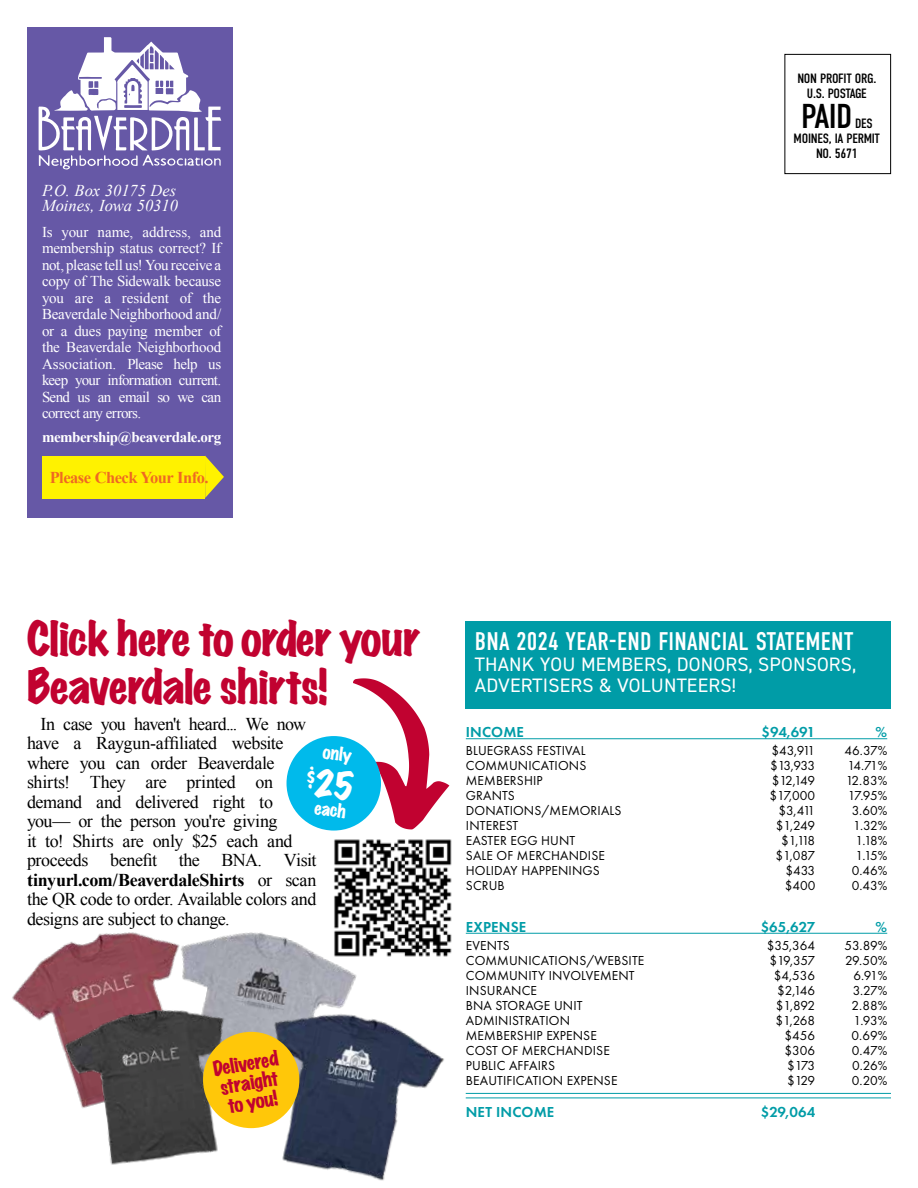
<style>
.page{position:relative;width:918px;height:1188px;background:#fff}
.page>*{position:absolute;margin:0;border:0;box-sizing:border-box;transform-origin:0 0}
.t1{font:expanded 42.75px/48px "Marker Felt";letter-spacing:-.015em;color:#c10230}
.t2{font:34.5px "DIN Condensed";color:#000;scale:1.05 1}
.t3{font:25.5px "DIN Condensed";letter-spacing:.01em;color:#fff}
.t4{font:19.5px/21px "DIN2014";letter-spacing:.01em;color:#fff}
.t5{font:expanded 18.45px/19.5px "Marker Felt";color:#c10230}
.t6{font:18px/19.5px "Times New Roman";letter-spacing:-.025em;color:#000}
.t7{font:expanded 16.8px "Marker Felt";color:#fff}
.t8{font:italic 16.5px/15px "Times New Roman";color:#fff}
.t9{font:700 16.5px "Times New Roman";letter-spacing:-.03em;color:#ef6922}
.t10{font:15px/16.5px "Times New Roman";letter-spacing:-.045em;color:#fff;text-align:justify}
.t11{font:600 15px "Futura PT";letter-spacing:.01em;color:#009ca7}
.t12{font:700 15px "Times New Roman";letter-spacing:-.03em;color:#fff}
.t13{font:13.5px "Futura PT";letter-spacing:.01em;color:#000}
.t14{font:13.5px/15px "DIN Condensed";letter-spacing:-.02em;color:#000;text-align:center;scale:1.05 1}
.s1{font-weight:700}
</style>
<div class="page">
<div style="left:784px;top:54px;width:107px;height:120px;border:1px solid #000"></div>
<div style="left:27px;top:27px;width:206px;height:490px;background:#6658a6"></div>
<svg style="left:39px;top:37px;width:182px;height:133px"></svg>
<div style="left:42px;top:456px;width:163px;height:42px;background:#fff200"></div>
<svg style="left:205px;top:456px;width:19px;height:42px"></svg>
<div style="left:466px;top:621px;width:425px;height:88px;background:#009ca7"></div>
<hr style="left:466px;top:738px;width:421px;height:1px;background:#009ca7">
<hr style="left:466px;top:933px;width:421px;height:1px;background:#009ca7">
<hr style="left:466px;top:1093px;width:425px;height:1px;background:#009ca7">
<hr style="left:466px;top:1097px;width:425px;height:1px;background:#009ca7">
<img style="left:218px;top:932px;width:139px;height:68px">
<img style="left:12px;top:932px;width:206px;height:104px">
<img style="left:59px;top:1000px;width:185px;height:165px">
<img style="left:244px;top:996px;width:200px;height:185px">
<div style="left:203px;top:1032px;width:96px;height:96px;background:#ffc709;border-radius:50%"></div>
<img style="left:330px;top:839px;width:122px;height:121px">
<div style="left:287px;top:736px;width:94px;height:95px;background:#00baeb;border-radius:50%"></div>
<svg style="left:306px;top:678px;width:143px;height:151px"></svg>
<p class="t8" style="left:42px;top:182px;width:138px">P.O. Box 30175 Des<br>Moines, Iowa 50310</p>
<p class="t10" style="left:42px;top:223px;width:181px">Is your name, address, and membership status correct? If not, please tell us! You receive a copy of The Sidewalk because you are a resident of the Beaverdale Neighborhood and/ or a dues paying member of the Beaverdale Neighborhood Association. Please help us keep your information current.<br>Send us an email so we can correct any errors.</p>
<p class="t12" style="left:42px;top:427px;width:181px">membership@beaverdale.org</p>
<p class="t9" style="left:50px;top:466px;width:160px">Please Check Your Info.</p>
<p class="t14" style="left:797px;top:71px;width:77px">NON PROFIT ORG.<br>U.S. POSTAGE</p>
<h2 class="t2" style="left:801px;top:97px;width:50px">PAID</h2>
<p class="t14" style="left:855px;top:116px;width:18px">DES</p>
<p class="t14" style="left:794px;top:131px;width:84px">MOINES, IA PERMIT</p>
<p class="t14" style="left:816px;top:146px;width:41px">NO. 5671</p>
<h1 class="t1" style="left:27px;top:614px;width:395px">Click here to order your<br>Beaverdale shirts!</h1>
<p class="t6" style="left:27px;top:714px;width:291px;text-indent:14px">In case you haven't heard... We now have a Raygun-affiliated website where you can order Beaverdale shirts! They are printed on demand and delivered right to you— or the person you're giving<br>it to! Shirts are only $25 each and proceeds benefit the BNA. Visit <span class="s1">tinyurl.com/BeaverdaleShirts</span> or scan the QR code to order. Available colors and designs are subject to change.</p>
<p class="t7" style="left:325px;top:739px;width:31px;rotate:7deg">only</p>
<p class="t7" style="left:316px;top:795px;width:33px;rotate:7deg">each</p>
<h3 class="t5" style="left:212px;top:1059px;width:68px;rotate:-10deg">Delivered straight to you!</h3>
<h3 class="t3" style="left:475px;top:627px;width:380px">BNA 2024 YEAR-END FINANCIAL STATEMENT</h3>
<h3 class="t4" style="left:475px;top:654px;width:383px">THANK YOU MEMBERS, DONORS, SPONSORS,<br>ADVERTISERS &amp; VOLUNTEERS!</h3>
<p class="t11" style="left:466px;top:723px;width:60px">INCOME</p>
<p class="t11" style="left:762px;top:723px;width:55px">$94,691</p>
<p class="t11" style="left:876px;top:723px;width:13px">%</p>
<p class="t13" style="left:466px;top:743px;width:121px">BLUEGRASS FESTIVAL</p>
<p class="t13" style="left:772px;top:743px;width:45px">$43,911</p>
<p class="t13" style="left:845px;top:743px;width:44px">46.37%</p>
<p class="t13" style="left:466px;top:758px;width:122px">COMMUNICATIONS</p>
<p class="t13" style="left:770px;top:758px;width:47px">$13,933</p>
<p class="t13" style="left:847px;top:758px;width:41px">14.71%</p>
<p class="t13" style="left:466px;top:773px;width:78px">MEMBERSHIP</p>
<p class="t13" style="left:772px;top:773px;width:45px">$12,149</p>
<p class="t13" style="left:846px;top:773px;width:43px">12.83%</p>
<p class="t13" style="left:466px;top:788px;width:50px">GRANTS</p>
<p class="t13" style="left:770px;top:788px;width:47px">$17,000</p>
<p class="t13" style="left:848px;top:788px;width:41px">17.95%</p>
<p class="t13" style="left:466px;top:803px;width:157px">DONATIONS/MEMORIALS</p>
<p class="t13" style="left:779px;top:803px;width:38px">$3,411</p>
<p class="t13" style="left:852px;top:803px;width:37px">3.60%</p>
<p class="t13" style="left:466px;top:818px;width:54px">INTEREST</p>
<p class="t13" style="left:776px;top:818px;width:41px">$1,249</p>
<p class="t13" style="left:853px;top:818px;width:36px">1.32%</p>
<p class="t13" style="left:466px;top:833px;width:111px">EASTER EGG HUNT</p>
<p class="t13" style="left:781px;top:833px;width:36px">$1,118</p>
<p class="t13" style="left:856px;top:833px;width:33px">1.18%</p>
<p class="t13" style="left:466px;top:848px;width:141px">SALE OF MERCHANDISE</p>
<p class="t13" style="left:776px;top:848px;width:41px">$1,087</p>
<p class="t13" style="left:856px;top:848px;width:33px">1.15%</p>
<p class="t13" style="left:466px;top:863px;width:136px">HOLIDAY HAPPENINGS</p>
<p class="t13" style="left:785px;top:863px;width:31px">$433</p>
<p class="t13" style="left:852px;top:863px;width:37px">0.46%</p>
<p class="t13" style="left:466px;top:878px;width:40px">SCRUB</p>
<p class="t13" style="left:785px;top:878px;width:32px">$400</p>
<p class="t13" style="left:852px;top:878px;width:37px">0.43%</p>
<p class="t11" style="left:466px;top:917px;width:62px">EXPENSE</p>
<p class="t11" style="left:761px;top:917px;width:56px">$65,627</p>
<p class="t11" style="left:876px;top:917px;width:13px">%</p>
<p class="t13" style="left:466px;top:937px;width:45px">EVENTS</p>
<p class="t13" style="left:767px;top:937px;width:50px">$35,364</p>
<p class="t13" style="left:845px;top:937px;width:44px">53.89%</p>
<p class="t13" style="left:466px;top:952px;width:180px">COMMUNICATIONS/WEBSITE</p>
<p class="t13" style="left:769px;top:952px;width:47px">$19,357</p>
<p class="t13" style="left:845px;top:952px;width:44px">29.50%</p>
<p class="t13" style="left:466px;top:967px;width:170px">COMMUNITY INVOLVEMENT</p>
<p class="t13" style="left:774px;top:967px;width:43px">$4,536</p>
<p class="t13" style="left:854px;top:967px;width:35px">6.91%</p>
<p class="t13" style="left:466px;top:982px;width:73px">INSURANCE</p>
<p class="t13" style="left:777px;top:982px;width:40px">$2,146</p>
<p class="t13" style="left:853px;top:982px;width:36px">3.27%</p>
<p class="t13" style="left:466px;top:997px;width:118px">BNA STORAGE UNIT</p>
<p class="t13" style="left:776px;top:997px;width:41px">$1,892</p>
<p class="t13" style="left:852px;top:997px;width:37px">2.88%</p>
<p class="t13" style="left:466px;top:1012px;width:106px">ADMINISTRATION</p>
<p class="t13" style="left:775px;top:1012px;width:41px">$1,268</p>
<p class="t13" style="left:853px;top:1012px;width:35px">1.93%</p>
<p class="t13" style="left:466px;top:1027px;width:133px">MEMBERSHIP EXPENSE</p>
<p class="t13" style="left:785px;top:1027px;width:32px">$456</p>
<p class="t13" style="left:852px;top:1027px;width:37px">0.69%</p>
<p class="t13" style="left:466px;top:1042px;width:145px">COST OF MERCHANDISE</p>
<p class="t13" style="left:785px;top:1042px;width:32px">$306</p>
<p class="t13" style="left:852px;top:1042px;width:37px">0.47%</p>
<p class="t13" style="left:466px;top:1057px;width:91px">PUBLIC AFFAIRS</p>
<p class="t13" style="left:787px;top:1057px;width:30px">$173</p>
<p class="t13" style="left:852px;top:1057px;width:37px">0.26%</p>
<p class="t13" style="left:466px;top:1072px;width:153px">BEAUTIFICATION EXPENSE</p>
<p class="t13" style="left:787px;top:1072px;width:30px">$129</p>
<p class="t13" style="left:852px;top:1072px;width:37px">0.20%</p>
<p class="t11" style="left:466px;top:1103px;width:90px">NET INCOME</p>
<p class="t11" style="left:761px;top:1103px;width:56px">$29,064</p>
</div>
